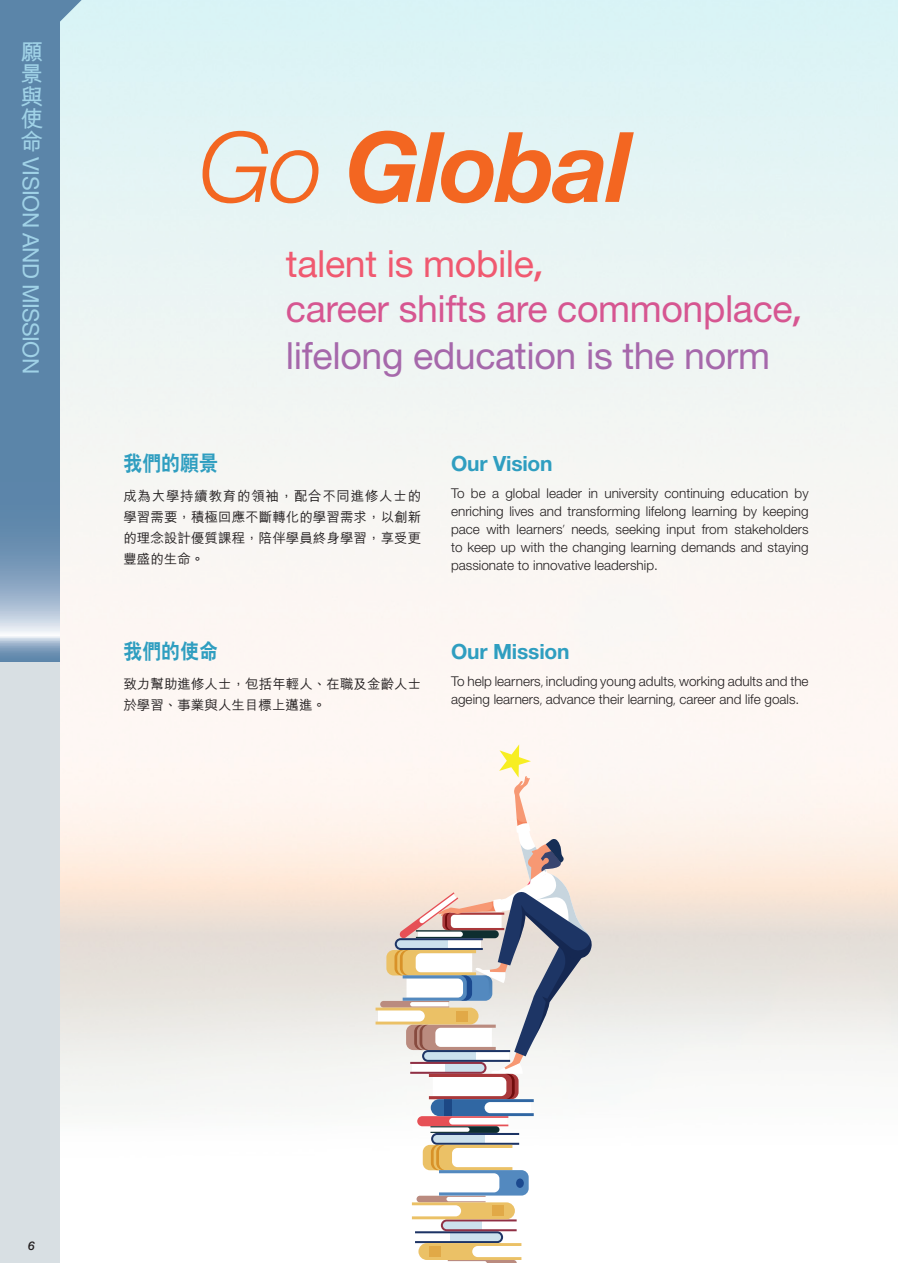
<style>
.page{position:relative;width:898px;height:1263px;background:#fff}
.page>*{position:absolute;margin:0;border:0;box-sizing:border-box;transform-origin:0 0}
.t1{font:italic 700 97.5px "Helvetica Neue LT Std";letter-spacing:-.025em;color:#f36621}
.t2{font:37.5px/46px "Helvetica Neue LT Std";letter-spacing:-.01em;color:#d65691}
.t3{font:22.5px "Helvetica Neue LT Std";letter-spacing:-.025em;color:#a0d2e7}
.t4{font:700 22.5px/22.5px "M Hei HK";color:#a0d2e7;text-align:justify}
.t5{font:700 21px "Helvetica Neue LT Std";letter-spacing:-.01em;color:#2f9ec0}
.t6{font:800 21px "C Hei 2 HK";color:#2f9ec0;scale:.9 1}
.t7{font:300 13.5px/18px "Helvetica Neue LT Std";color:#231f20;text-align:justify}
.t8{font:500 13.5px/21px "M Hei HK";color:#231f20;text-align:justify}
.t9{font:italic 500 12px "Helvetica Neue LT Std";color:#231f20}
.s1{font-weight:300}
.s2{color:#f05970}
.s3{font-family:"Myriad Pro";font-weight:600;color:#f05970}
.s4{font-family:"Myriad Pro";font-weight:600}
.s5{color:#a668ab}
.s6{font-family:"Myriad Pro"}
</style>
<div class="page">
<svg style="left:375px;top:744px;width:219px;height:519px"></svg>
<svg style="left:60px;top:0;width:34px;height:22px"></svg>
<div style="left:0;top:661px;width:60px;height:602px;background:#d8dfe3"></div>
<svg style="left:0;top:0;width:60px;height:661px"></svg>
<h3 class="t4" style="left:20px;top:39px;width:24px">願景與使命</h3>
<h3 class="t3" style="left:44px;top:157px;width:218px;rotate:90deg">VISION AND MISSION</h3>
<h1 class="t1" style="left:199px;top:107px;width:433px"><span class="s1">Go</span> Global</h1>
<h2 class="t2" style="left:286px;top:240px;width:516px"><span class="s2">talent is mobile</span><span class="s3">,<br></span>career shifts are commonplace<span class="s4">, </span><span class="s5">lifelong education is the norm</span></h2>
<h3 class="t6" style="left:123px;top:449px;width:107px">我們的願景</h3>
<p class="t8" style="left:123px;top:484px;width:299px">成為大學持續教育的領袖，配合不同進修人士的學習需要，積極回應不斷轉化的學習需求，以創新的理念設計優質課程，陪伴學員終身學習，享受更豐盛的生命。</p>
<h3 class="t6" style="left:123px;top:637px;width:107px">我們的使命</h3>
<p class="t8" style="left:123px;top:672px;width:299px">致力幫助進修人士，包括年輕人、在職及金齡人士於學習、事業與人生目標上邁進。</p>
<h3 class="t5" style="left:451px;top:451px;width:103px">Our Vision</h3>
<p class="t7" style="left:451px;top:483px;width:359px">To be a global leader in university continuing education by enriching lives and transforming lifelong learning by keeping pace with learners<span class="s6">’</span> needs<span class="s6">,</span> seeking input from stakeholders to keep up with the changing learning demands and staying passionate to innovative leadership.</p>
<h3 class="t5" style="left:451px;top:639px;width:120px">Our Mission</h3>
<p class="t7" style="left:451px;top:672px;width:359px">To help learners<span class="s6">,</span> including young adults<span class="s6">,</span> working adults and the ageing learners<span class="s6">,</span> advance their learning<span class="s6">,</span> career and life goals.</p>
<p class="t9" style="left:28px;top:1239px;width:8px">6</p>
</div>
